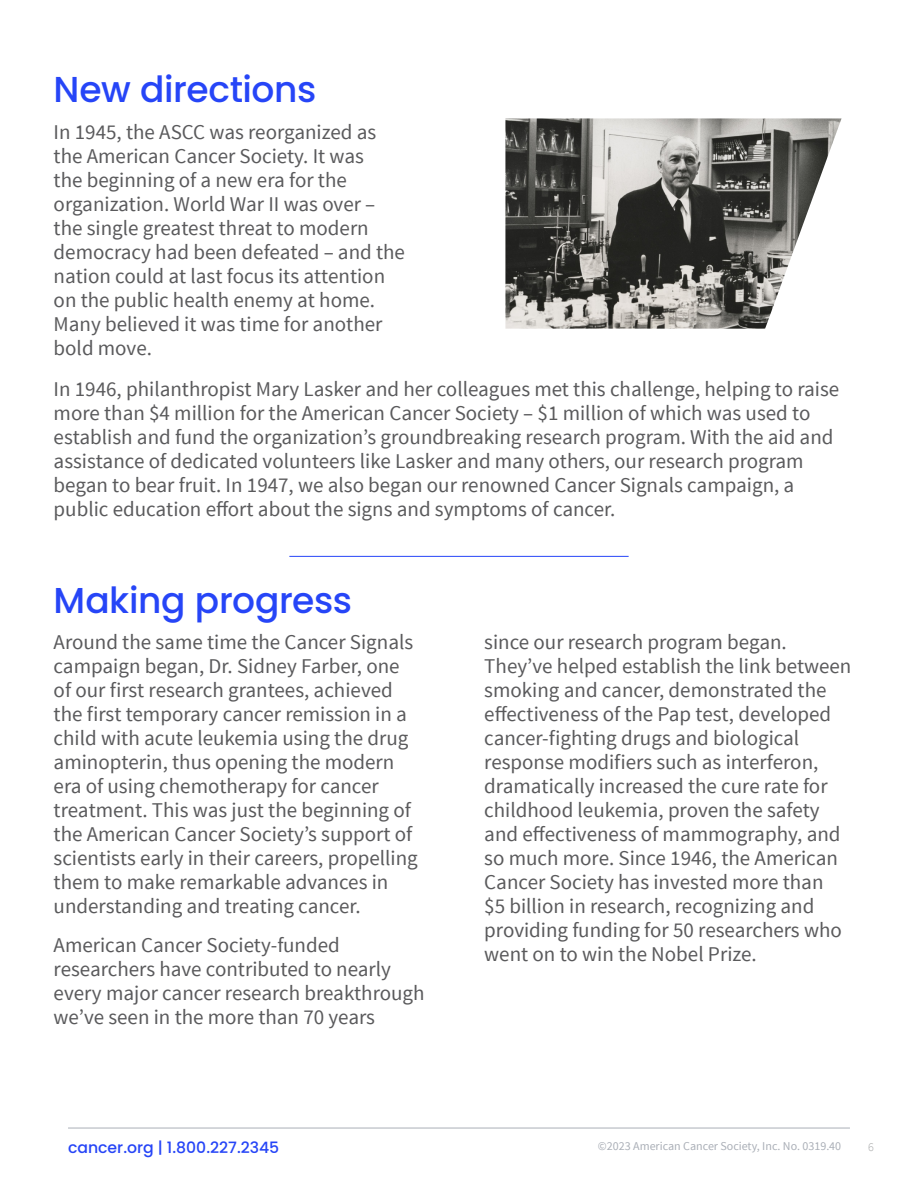
<style>
.page{position:relative;width:918px;height:1188px;background:#fff}
.page>*{position:absolute;margin:0;border:0;box-sizing:border-box;transform-origin:0 0}
.t1{font:500 36px "Poppins";letter-spacing:-.01em;color:#2645f7}
.Pa1{font:21px/24px "Source Sans Pro";color:#5a5a5c}
.t2{font:500 15.6px "Poppins";color:#2645f7}
.t3{font:12px "Source Sans Pro";color:#aaafb7}
.t4{font:300 12px "Source Sans Pro";color:#a7a8a9}
</style>
<div class="page">
<hr style="left:68px;top:1128px;width:782px;height:1px;background:#aaafb7">
<img style="left:505px;top:118px;width:337px;height:211px">
<hr style="left:289px;top:556px;width:340px;height:1px;background:#2645f7">
<p class="t1" style="left:54px;top:69px;width:264px">New directions</p>
<p class="Pa1" style="left:54px;top:121px;width:353px">In 1945, the ASCC was reorganized as the American Cancer Society. It was<br>the beginning of a new era for the organization. World War II was over – the single greatest threat to modern democracy had been defeated – and the nation could at last focus its attention on the public health enemy at home.<br>Many believed it was time for another bold move.</p>
<p class="Pa1" style="left:54px;top:377px;width:787px">In 1946, philanthropist Mary Lasker and her colleagues met this challenge, helping to raise more than $4 million for the American Cancer Society – $1 million of which was used to establish and fund the organization’s groundbreaking research program. With the aid and assistance of dedicated volunteers like Lasker and many others, our research program began to bear fruit. In 1947, we also began our renowned Cancer Signals campaign, a public education effort about the signs and symptoms of cancer.</p>
<p class="t1" style="left:54px;top:579px;width:300px">Making progress</p>
<p class="Pa1" style="left:54px;top:630px;width:366px">Around the same time the Cancer Signals campaign began, Dr. Sidney Farber, one of our first research grantees, achieved the first temporary cancer remission in a child with acute leukemia using the drug aminopterin, thus opening the modern era of using chemotherapy for cancer treatment. This was just the beginning of the American Cancer Society’s support of scientists early in their careers, propelling them to make remarkable advances in understanding and treating cancer.</p>
<p class="Pa1" style="left:54px;top:933px;width:372px">American Cancer Society-funded researchers have contributed to nearly every major cancer research breakthrough we’ve seen in the more than 70 years</p>
<p class="Pa1" style="left:484px;top:630px;width:369px">since our research program began.<br>They’ve helped establish the link between smoking and cancer, demonstrated the effectiveness of the Pap test, developed cancer-fighting drugs and biological response modifiers such as interferon, dramatically increased the cure rate for childhood leukemia, proven the safety and effectiveness of mammography, and so much more. Since 1946, the American Cancer Society has invested more than<br>$5 billion in research, recognizing and providing funding for 50 researchers who went on to win the Nobel Prize.</p>
<p class="t2" style="left:68px;top:1139px;width:213px">cancer.org | 1.800.227.2345</p>
<p class="t3" style="left:598px;top:1138px;width:245px">©2023 American Cancer Society, Inc. No. 0319.40</p>
<p class="t4" style="left:868px;top:1140px;width:7px">6</p>
</div>
